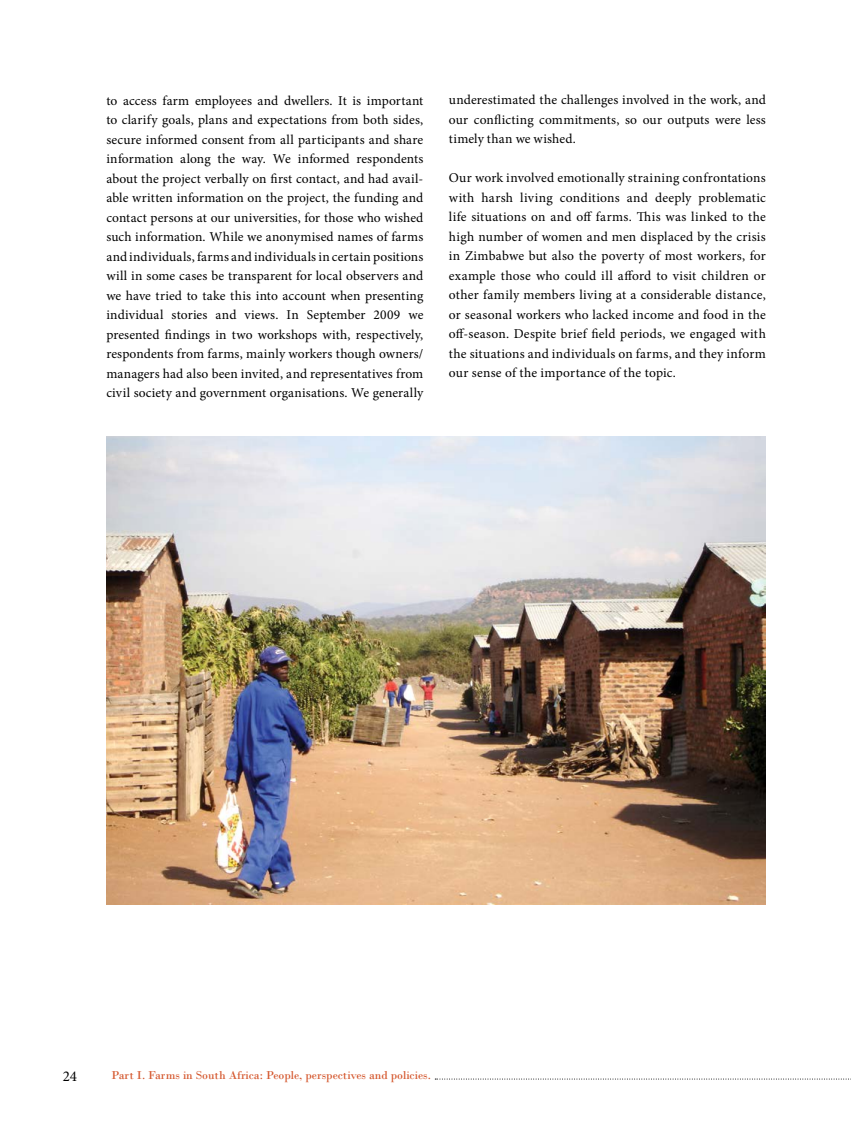
<style>
.page{position:relative;width:851px;height:1127px;background:#fff}
.page>*{position:absolute;margin:0;border:0;box-sizing:border-box;transform-origin:0 0}
.t1{font:15px "Minion Pro";color:#000}
.t2{font:13.5px/19.5px "Minion Pro";letter-spacing:.01em;color:#000;text-align:justify}
.t3{font:12px "Bodoni";color:#d4562c}
</style>
<div class="page">
<svg style="left:435px;top:1078px;width:416px;height:1px"></svg>
<img style="left:106px;top:436px;width:659px;height:468px">
<p class="t2" style="left:106px;top:91px;width:318px">to access farm employees and dwellers. It is important to clarify goals, plans and expectations from both sides, secure informed consent from all participants and share information along the way. We informed respondents about the project verbally on first contact, and had avail&shy;able written information on the project, the funding and contact persons at our universities, for those who wished such information. While we anonymised names of farms and individuals, farms and individuals in certain positions will in some cases be transparent for local observers and we have tried to take this into account when presenting individual stories and views. In September 2009 we presented findings in two workshops with, respectively, respondents from farms, mainly workers though owners/ managers had also been invited, and representatives from civil society and government organisations. We generally</p>
<p class="t2" style="left:449px;top:90px;width:318px">underestimated the challenges involved in the work, and our conflicting commitments, so our outputs were less timely than we wished.</p>
<p class="t2" style="left:449px;top:168px;width:318px">Our work involved emotionally straining confrontations with harsh living conditions and deeply problematic life situations on and off farms. This was linked to the high number of women and men displaced by the crisis in Zimbabwe but also the poverty of most workers, for example those who could ill afford to visit children or other family members living at a considerable distance, or seasonal workers who lacked income and food in the off-season. Despite brief field periods, we engaged with the situations and individuals on farms, and they inform our sense of the importance of the topic.</p>
<p class="t1" style="left:63px;top:1066px;width:16px">24</p>
<p class="t3" style="left:111px;top:1067px;width:321px">Part I. Farms in South Africa: People, perspectives and policies.</p>
</div>
